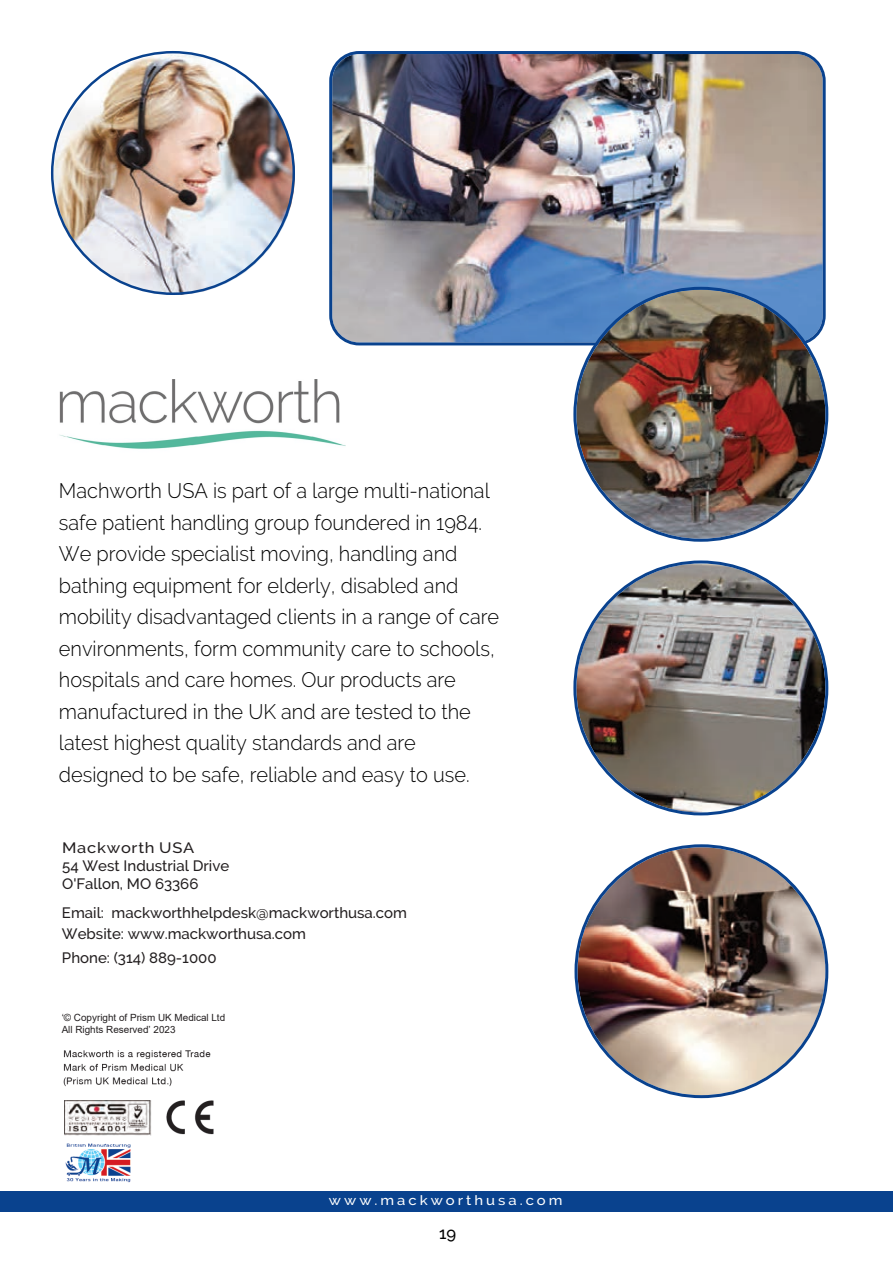
<style>
.page{position:relative;width:893px;height:1263px;background:#fff}
.page>*{position:absolute;margin:0;border:0;box-sizing:border-box;transform-origin:0 0}
.t1{font:300 21px/31.5px "Raleway";color:#000;scale:.95 1}
.t2{font:500 16.5px "Raleway";color:#000}
.t3{font:500 15px/21px "Raleway";color:#231f20}
.t4{font:500 15px/18px "Raleway";color:#221e1f;scale:1.1 1}
.t5{font:500 13.5px "Raleway";letter-spacing:.2em;color:#fff;scale:1.1 1}
.t6{font:9.9px/11.9px "Arial";color:#231f20}
</style>
<div class="page">
<img style="left:574px;top:844px;width:254px;height:254px">
<img style="left:573px;top:560px;width:255px;height:255px">
<img style="left:329px;top:51px;width:497px;height:294px">
<img style="left:573px;top:287px;width:255px;height:255px">
<img style="left:51px;top:51px;width:244px;height:244px">
<img style="left:59px;top:380px;width:287px;height:69px">
<img style="left:63px;top:1050px;width:151px;height:132px">
<div style="left:0;top:1191px;width:893px;height:21px;background:#09428e"></div>
<p class="t1" style="left:59px;top:475px;width:465px">Machworth USA is part of a large multi-national safe patient handling group foundered in 1984.<br>We provide specialist moving, handling and bathing equipment for elderly, disabled and mobility disadvantaged clients in a range of care environments, form community care to schools, hospitals and care homes. Our products are manufactured in the UK and are tested to the latest highest quality standards and are designed to be safe, reliable and easy to use.</p>
<p class="t4" style="left:62px;top:839px;width:154px">Mackworth USA<br>54 West Industrial Drive<br>O'Fallon, MO 63366</p>
<p class="t3" style="left:62px;top:903px;width:347px">Email: mackworthhelpdesk@mackworthusa.com<br>Website: www.mackworthusa.com</p>
<p class="t3" style="left:62px;top:947px;width:156px">Phone: (314) 889-1000</p>
<p class="t6" style="left:62px;top:1011px;width:165px">‘© Copyright of Prism UK Medical Ltd<br>All Rights Reserved’ 2023</p>
<p class="t5" style="left:329px;top:1192px;width:214px">www.mackworthusa.com</p>
<p class="t2" style="left:439px;top:1224px;width:19px">19</p>
</div>
